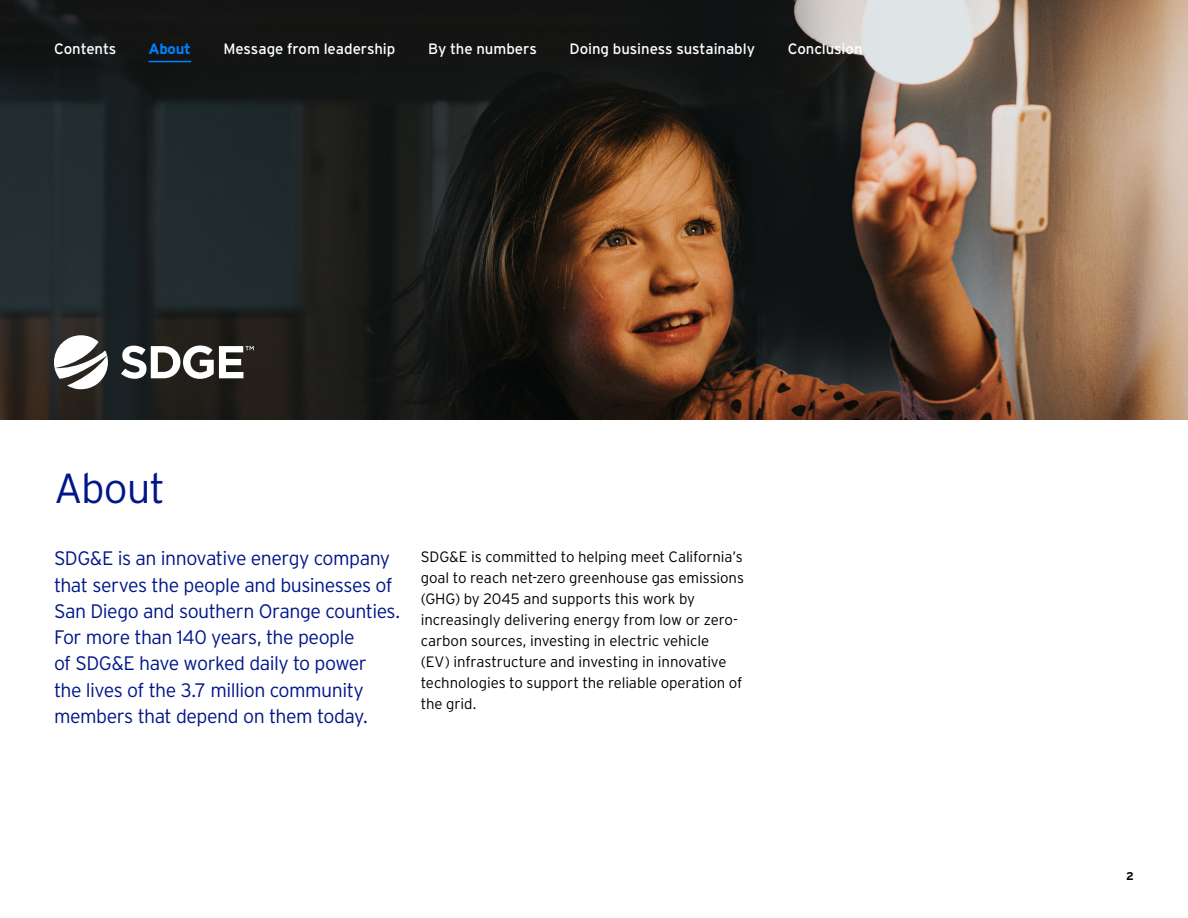
<style>
.page{position:relative;width:1188px;height:918px;background:#fff}
.page>*{position:absolute;margin:0;border:0;box-sizing:border-box;transform-origin:0 0}
.t1{font:300 42px "Interstate";letter-spacing:-.025em;color:#001689}
.t2{font:300 19.5px/26.2px "Interstate";letter-spacing:-.025em;color:#001689}
.t3{font:300 15px/21px "Interstate";letter-spacing:-.005em;color:#000}
.t4{font:15px "Interstate";letter-spacing:-.005em;color:#fff}
.t5{font:700 15px "Interstate";letter-spacing:-.02em;color:#0080ff}
.t6{font:700 11.25px "Interstate";color:#000}
</style>
<div class="page">
<img style="left:0;top:0;width:1188px;height:419px">
<svg style="left:121px;top:346px;width:133px;height:33px"></svg>
<svg style="left:54px;top:335px;width:54px;height:54px"></svg>
<hr style="left:149px;top:61px;width:42px;height:1px;background:#0080ff">
<p class="t4" style="left:54px;top:40px;width:64px">Contents</p>
<p class="t5" style="left:149px;top:40px;width:44px">About</p>
<p class="t4" style="left:223px;top:40px;width:174px">Message from leadership</p>
<p class="t4" style="left:428px;top:40px;width:110px">By the numbers</p>
<p class="t4" style="left:570px;top:40px;width:187px">Doing business sustainably</p>
<p class="t4" style="left:788px;top:40px;width:76px">Conclusion</p>
<h1 class="t1" style="left:54px;top:465px;width:112px">About</h1>
<p class="t2" style="left:54px;top:545px;width:348px">SDG&amp;E is an innovative energy company that serves the people and businesses of San Diego and southern Orange counties.<br>For more than 140 years, the people<br>of SDG&amp;E have worked daily to power<br>the lives of the 3.7 million community members that depend on them today.</p>
<p class="t3" style="left:421px;top:546px;width:325px">SDG&amp;E is committed to helping meet California’s goal to reach net-zero greenhouse gas emissions (GHG) by 2045 and supports this work by increasingly delivering energy from low or zero&shy;carbon sources, investing in electric vehicle<br>(EV) infrastructure and investing in innovative technologies to support the reliable operation of the grid.</p>
<p class="t6" style="left:1126px;top:870px;width:9px">2</p>
</div>
